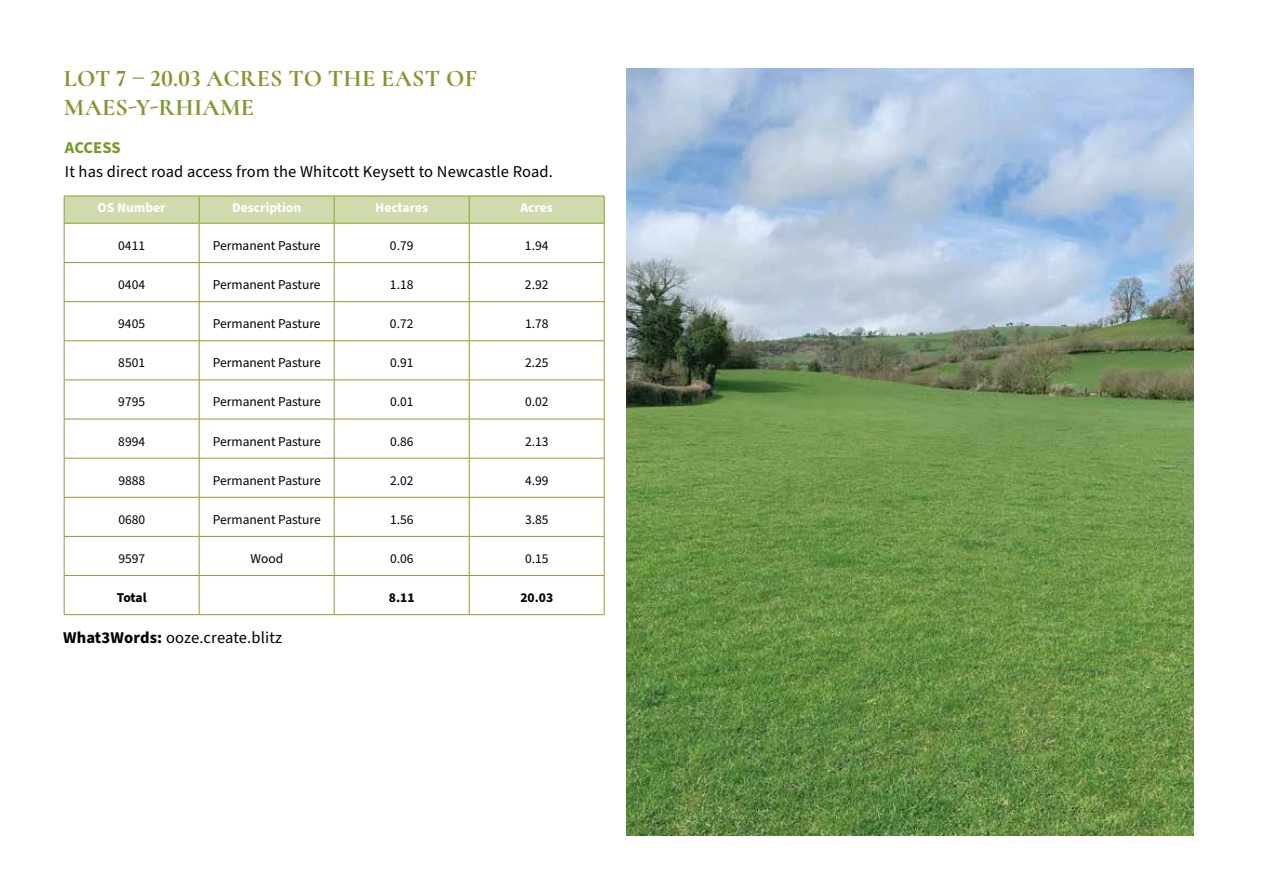
<style>
.page{position:relative;width:1263px;height:893px;background:#fff}
.page>*{position:absolute;margin:0;border:0;box-sizing:border-box;transform-origin:0 0}
.t1{font:700 24px/28.8px "Cormorant";letter-spacing:.01em;color:#7b9a2a}
.t2{font:16.5px "Source Sans Pro";letter-spacing:.01em;color:#000}
.t3{font:700 16.5px "Source Sans Pro";color:#7a9a2b}
.t4{font:13.5px "Source Sans Pro";color:#000}
.t5{font:700 13.5px "Source Sans Pro";color:#fff}
.t6{font:700 13.5px "Source Sans Pro";color:#000}
.s1{font-weight:700}
</style>
<div class="page">
<img style="left:626px;top:68px;width:568px;height:767px">
<hr style="left:64px;top:224px;width:1px;height:38px;background:#81a62a">
<hr style="left:199px;top:224px;width:1px;height:38px;background:#81a62a">
<hr style="left:334px;top:224px;width:1px;height:38px;background:#81a62a">
<hr style="left:469px;top:224px;width:1px;height:38px;background:#81a62a">
<hr style="left:604px;top:224px;width:1px;height:38px;background:#81a62a">
<hr style="left:64px;top:262px;width:135px;height:1px;background:#81a62a">
<hr style="left:64px;top:263px;width:1px;height:38px;background:#81a62a">
<hr style="left:199px;top:262px;width:135px;height:1px;background:#81a62a">
<hr style="left:199px;top:263px;width:1px;height:38px;background:#81a62a">
<hr style="left:334px;top:262px;width:135px;height:1px;background:#81a62a">
<hr style="left:334px;top:263px;width:1px;height:38px;background:#81a62a">
<hr style="left:469px;top:262px;width:135px;height:1px;background:#81a62a">
<hr style="left:469px;top:263px;width:1px;height:38px;background:#81a62a">
<hr style="left:604px;top:263px;width:1px;height:38px;background:#81a62a">
<hr style="left:64px;top:301px;width:135px;height:1px;background:#81a62a">
<hr style="left:64px;top:302px;width:1px;height:39px;background:#81a62a">
<hr style="left:199px;top:301px;width:135px;height:1px;background:#81a62a">
<hr style="left:199px;top:302px;width:1px;height:39px;background:#81a62a">
<hr style="left:334px;top:301px;width:135px;height:1px;background:#81a62a">
<hr style="left:334px;top:302px;width:1px;height:39px;background:#81a62a">
<hr style="left:469px;top:301px;width:135px;height:1px;background:#81a62a">
<hr style="left:469px;top:302px;width:1px;height:39px;background:#81a62a">
<hr style="left:604px;top:302px;width:1px;height:39px;background:#81a62a">
<hr style="left:64px;top:341px;width:135px;height:1px;background:#81a62a">
<hr style="left:64px;top:341px;width:1px;height:39px;background:#81a62a">
<hr style="left:199px;top:341px;width:135px;height:1px;background:#81a62a">
<hr style="left:199px;top:341px;width:1px;height:39px;background:#81a62a">
<hr style="left:334px;top:341px;width:135px;height:1px;background:#81a62a">
<hr style="left:334px;top:341px;width:1px;height:39px;background:#81a62a">
<hr style="left:469px;top:341px;width:135px;height:1px;background:#81a62a">
<hr style="left:469px;top:341px;width:1px;height:39px;background:#81a62a">
<hr style="left:604px;top:341px;width:1px;height:39px;background:#81a62a">
<hr style="left:64px;top:380px;width:135px;height:1px;background:#81a62a">
<hr style="left:64px;top:380px;width:1px;height:39px;background:#81a62a">
<hr style="left:199px;top:380px;width:135px;height:1px;background:#81a62a">
<hr style="left:199px;top:380px;width:1px;height:39px;background:#81a62a">
<hr style="left:334px;top:380px;width:135px;height:1px;background:#81a62a">
<hr style="left:334px;top:380px;width:1px;height:39px;background:#81a62a">
<hr style="left:469px;top:380px;width:135px;height:1px;background:#81a62a">
<hr style="left:469px;top:380px;width:1px;height:39px;background:#81a62a">
<hr style="left:604px;top:380px;width:1px;height:39px;background:#81a62a">
<hr style="left:64px;top:419px;width:135px;height:1px;background:#81a62a">
<hr style="left:64px;top:419px;width:1px;height:39px;background:#81a62a">
<hr style="left:199px;top:419px;width:135px;height:1px;background:#81a62a">
<hr style="left:199px;top:419px;width:1px;height:39px;background:#81a62a">
<hr style="left:334px;top:419px;width:135px;height:1px;background:#81a62a">
<hr style="left:334px;top:419px;width:1px;height:39px;background:#81a62a">
<hr style="left:469px;top:419px;width:135px;height:1px;background:#81a62a">
<hr style="left:469px;top:419px;width:1px;height:39px;background:#81a62a">
<hr style="left:604px;top:419px;width:1px;height:39px;background:#81a62a">
<hr style="left:64px;top:458px;width:135px;height:1px;background:#81a62a">
<hr style="left:64px;top:458px;width:1px;height:39px;background:#81a62a">
<hr style="left:199px;top:458px;width:135px;height:1px;background:#81a62a">
<hr style="left:199px;top:458px;width:1px;height:39px;background:#81a62a">
<hr style="left:334px;top:458px;width:135px;height:1px;background:#81a62a">
<hr style="left:334px;top:458px;width:1px;height:39px;background:#81a62a">
<hr style="left:469px;top:458px;width:135px;height:1px;background:#81a62a">
<hr style="left:469px;top:458px;width:1px;height:39px;background:#81a62a">
<hr style="left:604px;top:458px;width:1px;height:39px;background:#81a62a">
<hr style="left:64px;top:497px;width:135px;height:1px;background:#81a62a">
<hr style="left:64px;top:497px;width:1px;height:39px;background:#81a62a">
<hr style="left:199px;top:497px;width:135px;height:1px;background:#81a62a">
<hr style="left:199px;top:497px;width:1px;height:39px;background:#81a62a">
<hr style="left:334px;top:497px;width:135px;height:1px;background:#81a62a">
<hr style="left:334px;top:497px;width:1px;height:39px;background:#81a62a">
<hr style="left:469px;top:497px;width:135px;height:1px;background:#81a62a">
<hr style="left:469px;top:497px;width:1px;height:39px;background:#81a62a">
<hr style="left:604px;top:497px;width:1px;height:39px;background:#81a62a">
<hr style="left:64px;top:536px;width:135px;height:1px;background:#81a62a">
<hr style="left:64px;top:537px;width:1px;height:38px;background:#81a62a">
<hr style="left:199px;top:536px;width:135px;height:1px;background:#81a62a">
<hr style="left:199px;top:537px;width:1px;height:38px;background:#81a62a">
<hr style="left:334px;top:536px;width:135px;height:1px;background:#81a62a">
<hr style="left:334px;top:537px;width:1px;height:38px;background:#81a62a">
<hr style="left:469px;top:536px;width:135px;height:1px;background:#81a62a">
<hr style="left:469px;top:537px;width:1px;height:38px;background:#81a62a">
<hr style="left:604px;top:537px;width:1px;height:38px;background:#81a62a">
<hr style="left:64px;top:575px;width:135px;height:1px;background:#81a62a">
<hr style="left:64px;top:576px;width:1px;height:38px;background:#81a62a">
<hr style="left:199px;top:575px;width:135px;height:1px;background:#81a62a">
<hr style="left:199px;top:576px;width:1px;height:38px;background:#81a62a">
<hr style="left:334px;top:575px;width:135px;height:1px;background:#81a62a">
<hr style="left:334px;top:576px;width:1px;height:38px;background:#81a62a">
<hr style="left:469px;top:575px;width:135px;height:1px;background:#81a62a">
<hr style="left:469px;top:576px;width:1px;height:38px;background:#81a62a">
<hr style="left:604px;top:576px;width:1px;height:38px;background:#81a62a">
<hr style="left:64px;top:614px;width:135px;height:1px;background:#81a62a">
<hr style="left:199px;top:614px;width:135px;height:1px;background:#81a62a">
<hr style="left:334px;top:614px;width:135px;height:1px;background:#81a62a">
<hr style="left:469px;top:614px;width:135px;height:1px;background:#81a62a">
<svg style="left:64px;top:196px;width:541px;height:27px;background:#ced8a7"></svg>
<hr style="left:64px;top:223px;width:135px;height:1px;background:#81a62a">
<hr style="left:199px;top:223px;width:135px;height:1px;background:#81a62a">
<hr style="left:334px;top:223px;width:135px;height:1px;background:#81a62a">
<hr style="left:469px;top:223px;width:136px;height:1px;background:#81a62a">
<h1 class="t1" style="left:64px;top:64px;width:415px">LOT 7 – 20.03 ACRES TO THE EAST OF<br>MAES-Y-RHIAME</h1>
<p class="t3" style="left:65px;top:136px;width:57px">ACCESS</p>
<p class="t2" style="left:65px;top:161px;width:490px">It has direct road access from the Whitcott Keysett to Newcastle Road.</p>
<p class="t5" style="left:98px;top:198px;width:70px">OS Number</p>
<p class="t5" style="left:232px;top:198px;width:70px">Description</p>
<p class="t5" style="left:375px;top:198px;width:54px">Hectares</p>
<p class="t5" style="left:520px;top:198px;width:34px">Acres</p>
<p class="t4" style="left:118px;top:236px;width:28px">0411</p>
<p class="t4" style="left:213px;top:236px;width:109px">Permanent Pasture</p>
<p class="t4" style="left:390px;top:236px;width:25px">0.79</p>
<p class="t4" style="left:525px;top:236px;width:25px">1.94</p>
<p class="t4" style="left:118px;top:276px;width:28px">0404</p>
<p class="t4" style="left:213px;top:276px;width:109px">Permanent Pasture</p>
<p class="t4" style="left:390px;top:276px;width:25px">1.18</p>
<p class="t4" style="left:525px;top:276px;width:25px">2.92</p>
<p class="t4" style="left:118px;top:315px;width:28px">9405</p>
<p class="t4" style="left:213px;top:315px;width:109px">Permanent Pasture</p>
<p class="t4" style="left:390px;top:315px;width:25px">0.72</p>
<p class="t4" style="left:525px;top:315px;width:25px">1.78</p>
<p class="t4" style="left:118px;top:354px;width:28px">8501</p>
<p class="t4" style="left:213px;top:354px;width:109px">Permanent Pasture</p>
<p class="t4" style="left:390px;top:354px;width:25px">0.91</p>
<p class="t4" style="left:525px;top:354px;width:25px">2.25</p>
<p class="t4" style="left:118px;top:393px;width:28px">9795</p>
<p class="t4" style="left:213px;top:393px;width:109px">Permanent Pasture</p>
<p class="t4" style="left:390px;top:393px;width:25px">0.01</p>
<p class="t4" style="left:525px;top:393px;width:25px">0.02</p>
<p class="t4" style="left:118px;top:432px;width:28px">8994</p>
<p class="t4" style="left:213px;top:432px;width:109px">Permanent Pasture</p>
<p class="t4" style="left:390px;top:432px;width:25px">0.86</p>
<p class="t4" style="left:525px;top:432px;width:25px">2.13</p>
<p class="t4" style="left:118px;top:471px;width:28px">9888</p>
<p class="t4" style="left:213px;top:471px;width:109px">Permanent Pasture</p>
<p class="t4" style="left:390px;top:471px;width:25px">2.02</p>
<p class="t4" style="left:525px;top:471px;width:25px">4.99</p>
<p class="t4" style="left:118px;top:510px;width:28px">0680</p>
<p class="t4" style="left:213px;top:510px;width:109px">Permanent Pasture</p>
<p class="t4" style="left:390px;top:510px;width:25px">1.56</p>
<p class="t4" style="left:525px;top:510px;width:25px">3.85</p>
<p class="t4" style="left:118px;top:549px;width:28px">9597</p>
<p class="t4" style="left:250px;top:549px;width:34px">Wood</p>
<p class="t4" style="left:390px;top:549px;width:25px">0.06</p>
<p class="t4" style="left:525px;top:549px;width:25px">0.15</p>
<p class="t6" style="left:117px;top:588px;width:31px">Total</p>
<p class="t6" style="left:389px;top:588px;width:27px">8.11</p>
<p class="t6" style="left:520px;top:588px;width:34px">20.03</p>
<p class="t2" style="left:63px;top:627px;width:221px"><span class="s1">What3Words:</span> ooze.create.blitz</p>
</div>
